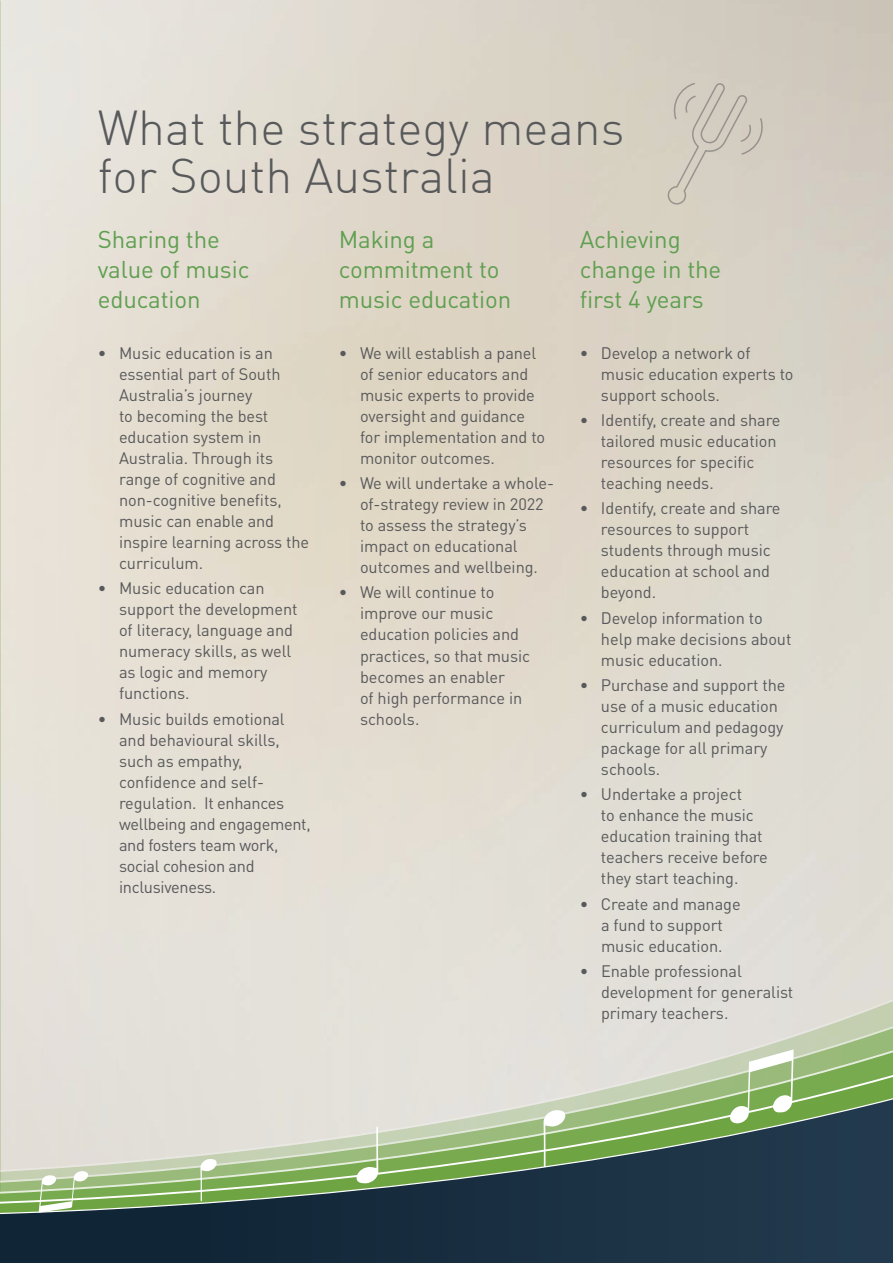
<style>
.page{position:relative;width:893px;height:1263px;background:#fff}
.page>*{position:absolute;margin:0;border:0;box-sizing:border-box;transform-origin:0 0}
.t1{font:48px/48px "DIN Light Alternate";color:#58595b}
.t2{font:24px/30px "DIN Pro";letter-spacing:-.005em;color:#5f9f50}
.t3{font:16.5px/21px "DIN Pro";letter-spacing:-.005em;color:#58595b}
</style>
<div class="page">
<img style="left:0;top:652px;width:1px;height:131px">
<hr style="left:0;top:0;width:1px;height:652px;background:#cad1b1">
<svg style="left:0;top:785px;width:893px;height:478px"></svg>
<svg style="left:39px;top:1171px;width:50px;height:41px"></svg>
<svg style="left:356px;top:1126px;width:22px;height:57px"></svg>
<svg style="left:200px;top:1159px;width:17px;height:42px"></svg>
<svg style="left:729px;top:1049px;width:65px;height:75px"></svg>
<svg style="left:543px;top:1110px;width:23px;height:57px"></svg>
<svg style="left:665px;top:81px;width:98px;height:126px"></svg>
<h1 class="t1" style="left:98px;top:103px;width:528px">What the strategy means for South Australia</h1>
<h2 class="t2" style="left:98px;top:223px;width:153px">Sharing the value of music education</h2>
<p class="t3" style="left:119px;top:342px;width:192px;text-indent:-21px">• Music education is an essential part of South<br>Australia’s journey<br>to becoming the best education system in<br>Australia. Through its range of cognitive and non-cognitive benefits, music can enable and inspire learning across the curriculum.</p>
<p class="t3" style="left:119px;top:577px;width:180px;text-indent:-21px">• Music education can support the development of literacy, language and numeracy skills, as well as logic and memory functions.</p>
<p class="t3" style="left:119px;top:707px;width:193px;text-indent:-21px">• Music builds emotional and behavioural skills, such as empathy, confidence and self&shy;regulation. It enhances wellbeing and engagement, and fosters team work, social cohesion and inclusiveness.</p>
<h2 class="t2" style="left:339px;top:223px;width:174px">Making a commitment to music education</h2>
<p class="t3" style="left:360px;top:342px;width:187px;text-indent:-21px">• We will establish a panel of senior educators and music experts to provide oversight and guidance for implementation and to monitor outcomes.</p>
<p class="t3" style="left:360px;top:472px;width:195px;text-indent:-21px">• We will undertake a whole&shy;of-strategy review in 2022 to assess the strategy’s impact on educational outcomes and wellbeing.</p>
<p class="t3" style="left:360px;top:581px;width:172px;text-indent:-21px">• We will continue to improve our music education policies and practices, so that music becomes an enabler<br>of high performance in schools.</p>
<h2 class="t2" style="left:580px;top:223px;width:143px">Achieving change in the first 4 years</h2>
<p class="t3" style="left:601px;top:342px;width:194px;text-indent:-21px">• Develop a network of music education experts to support schools.</p>
<p class="t3" style="left:601px;top:409px;width:181px;text-indent:-21px">• Identify, create and share tailored music education resources for specific teaching needs.</p>
<p class="t3" style="left:601px;top:497px;width:181px;text-indent:-21px">• Identify, create and share resources to support students through music education at school and beyond.</p>
<p class="t3" style="left:601px;top:607px;width:192px;text-indent:-21px">• Develop information to help make decisions about music education.</p>
<p class="t3" style="left:601px;top:674px;width:186px;text-indent:-21px">• Purchase and support the use of a music education curriculum and pedagogy package for all primary schools.</p>
<p class="t3" style="left:601px;top:783px;width:168px;text-indent:-21px">• Undertake a project<br>to enhance the music education training that teachers receive before they start teaching.</p>
<p class="t3" style="left:580px;top:892px;width:162px;text-align:center">• Create and manage a fund to support music education.</p>
<p class="t3" style="left:601px;top:959px;width:194px;text-indent:-21px">• Enable professional development for generalist primary teachers.</p>
</div>
